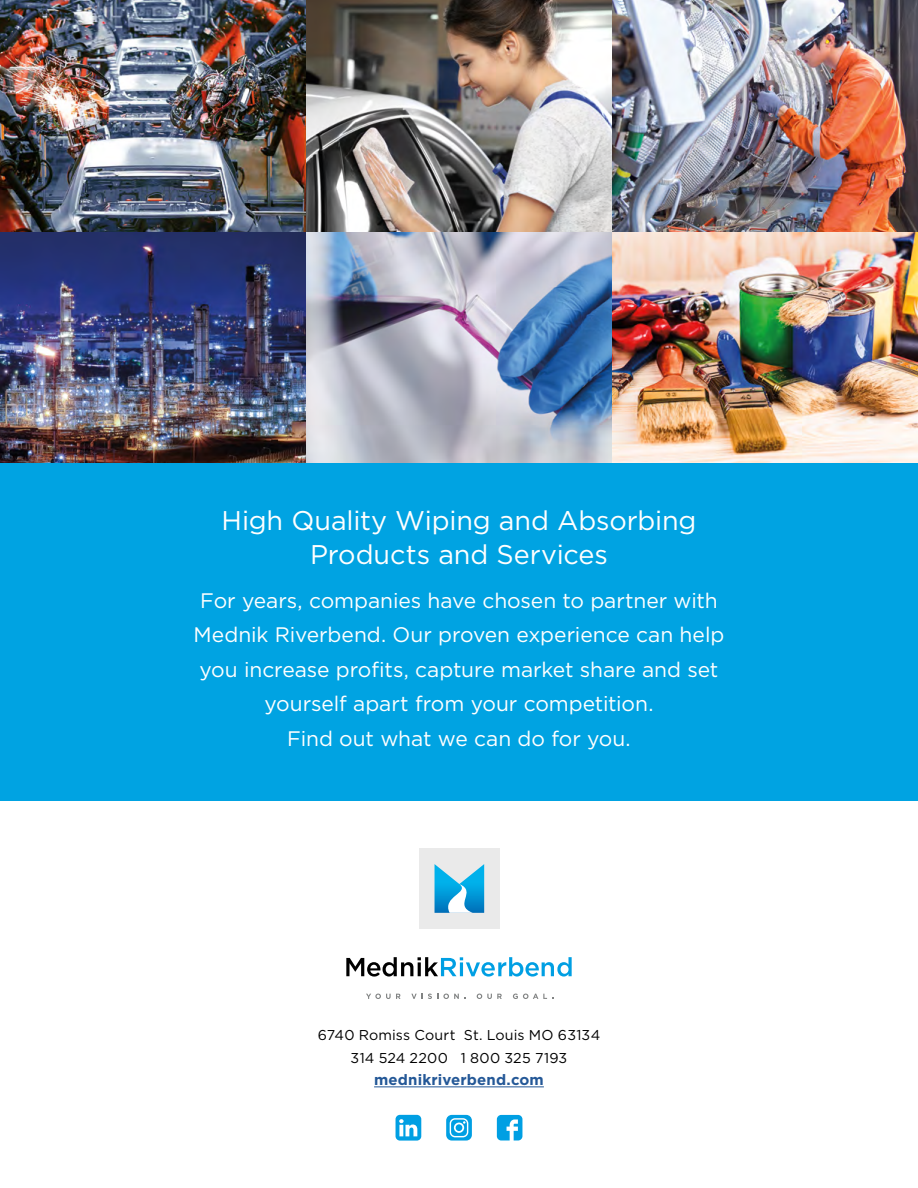
<style>
.page{position:relative;width:918px;height:1188px;background:#fff}
.page>*{position:absolute;margin:0;border:0;box-sizing:border-box;transform-origin:0 0}
.t1{font:27px/34.5px "Gotham";letter-spacing:-.005em;color:#fff;text-align:center}
.t2{font:21px/34.5px "Gotham";letter-spacing:-.005em;color:#fff;text-align:center}
.t3{font:700 15px "Gotham";letter-spacing:.01em;color:#245897}
.t4{font:14.25px/22.5px "Gotham";letter-spacing:.01em;color:#000;text-align:center}
</style>
<div class="page">
<hr style="left:374px;top:1086px;width:170px;height:1px;background:#245897">
<svg style="left:366px;top:994px;width:35px;height:5px"></svg>
<svg style="left:411px;top:994px;width:54px;height:5px"></svg>
<svg style="left:477px;top:994px;width:25px;height:5px"></svg>
<svg style="left:513px;top:994px;width:40px;height:5px"></svg>
<svg style="left:346px;top:957px;width:226px;height:20px"></svg>
<div style="left:419px;top:848px;width:81px;height:81px;background:#eaeaea"></div>
<svg style="left:435px;top:864px;width:49px;height:49px"></svg>
<svg style="left:497px;top:1115px;width:25px;height:26px"></svg>
<svg style="left:396px;top:1115px;width:25px;height:26px"></svg>
<svg style="left:446px;top:1115px;width:26px;height:26px"></svg>
<div style="left:0;top:450px;width:918px;height:351px;background:#00a3e2"></div>
<img style="left:0;top:0;width:306px;height:233px">
<img style="left:612px;top:0;width:306px;height:233px">
<img style="left:306px;top:0;width:306px;height:463px">
<img style="left:612px;top:233px;width:306px;height:230px">
<img style="left:0;top:233px;width:306px;height:230px">
<p class="t1" style="left:222px;top:502px;width:476px">High Quality Wiping and Absorbing<br>Products and Services</p>
<p class="t2" style="left:194px;top:583px;width:532px">For years, companies have chosen to partner with Mednik Riverbend. Our proven experience can help you increase profits, capture market share and set yourself apart from your competition.<br>Find out what we can do for you.</p>
<p class="t4" style="left:318px;top:1024px;width:284px">6740 Romiss Court St. Louis MO 63134<br>314 524 2200 1 800 325 7193</p>
<p class="t3" style="left:374px;top:1070px;width:171px">mednikriverbend.com</p>
</div>
